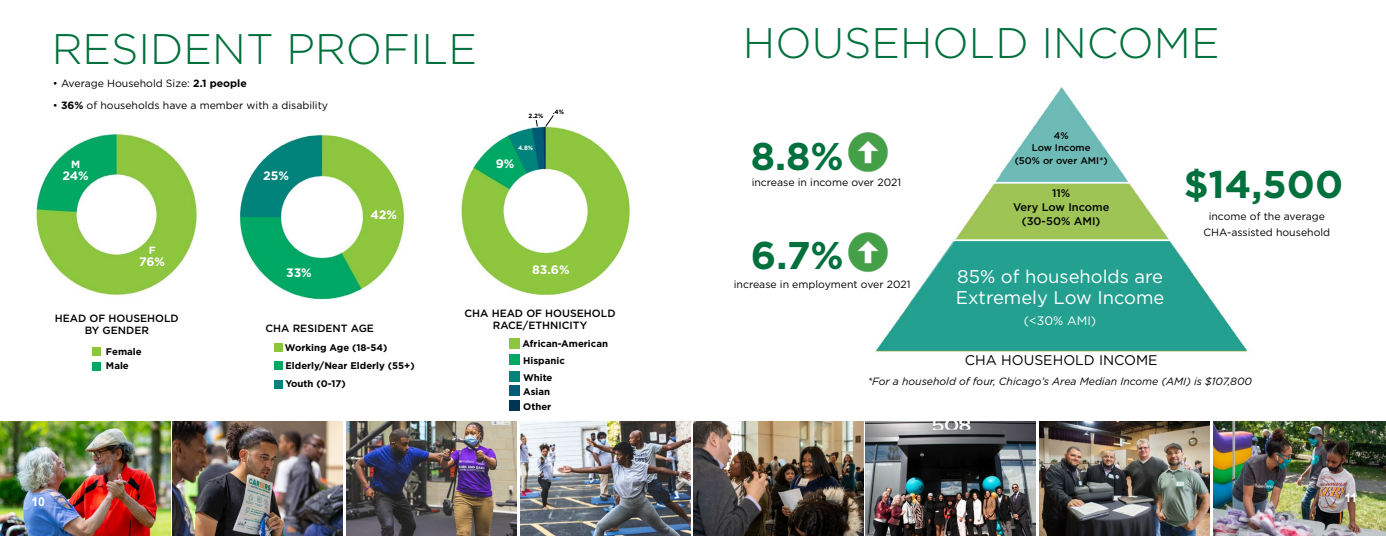
<style>
.page{position:relative;width:1386px;height:536px;background:#fff}
.page>*{position:absolute;margin:0;border:0;box-sizing:border-box;transform-origin:0 0}
.t1{font:300 42.7px "Gotham";color:#00703c}
.t2{font:700 38.59px "Gotham";color:#00703c}
.t3{font:18.38px/21px "Gotham";color:#fff}
.t4{font:14px "Gotham";color:#000}
.t5{font:700 12.25px "Gotham";color:#fff}
.t6{font:12.25px "Gotham";color:#fff}
.t7{font:700 12.25px "Arial";color:#fff}
.t8{font:500 11.03px/14.1px "Gotham";color:#000;text-align:center}
.t9{font:10.5px/15.8px "Gotham";color:#000;text-align:center}
.t10{font:500 10.5px/12.6px "Gotham";color:#000;text-align:center}
.t11{font:italic 10.5px "Gotham";color:#000}
.t12{font:700 10.5px "Gotham";color:#fff}
.t13{font:700 9.62px/18.2px "Gotham";color:#000}
.t14{font:500 9.62px/12.2px "Gotham";color:#000;text-align:center}
.t15{font:700 6.12px "Gotham";color:#000}
.t16{font:700 6.12px "Gotham";color:#fff}
.s1{font-weight:700}
</style>
<div class="page">
<img style="left:875px;top:87px;width:373px;height:265px">
<hr style="left:949px;top:239px;width:225px;height:2px;background:#fff">
<hr style="left:949px;top:182px;width:225px;height:1px;background:#fff">
<img style="left:461px;top:121px;width:169px;height:175px">
<img style="left:36px;top:133px;width:161px;height:163px">
<img style="left:240px;top:134px;width:165px;height:166px">
<div style="left:274px;top:343px;width:9px;height:9px;background:#8cc63e"></div>
<div style="left:274px;top:361px;width:9px;height:9px;background:#00a864"></div>
<div style="left:274px;top:379px;width:9px;height:9px;background:#00837b"></div>
<div style="left:93px;top:347px;width:8px;height:8px;background:#8cc63e"></div>
<div style="left:93px;top:361px;width:8px;height:9px;background:#00a864"></div>
<div style="left:510px;top:338px;width:10px;height:10px;background:#8cc63e"></div>
<div style="left:510px;top:354px;width:10px;height:10px;background:#00a864"></div>
<div style="left:510px;top:371px;width:10px;height:10px;background:#00837b"></div>
<div style="left:510px;top:385px;width:10px;height:11px;background:#005b76"></div>
<div style="left:510px;top:399px;width:10px;height:11px;background:#003455"></div>
<svg style="left:536px;top:120px;width:2px;height:7px"></svg>
<svg style="left:545px;top:115px;width:9px;height:12px"></svg>
<img style="left:0;top:421px;width:170px;height:115px">
<img style="left:693px;top:421px;width:170px;height:115px">
<img style="left:173px;top:421px;width:170px;height:115px">
<img style="left:866px;top:421px;width:170px;height:115px">
<img style="left:347px;top:421px;width:170px;height:115px">
<img style="left:1040px;top:421px;width:170px;height:115px">
<img style="left:520px;top:422px;width:170px;height:114px">
<img style="left:1213px;top:421px;width:173px;height:115px">
<img style="left:848px;top:131px;width:40px;height:41px">
<img style="left:848px;top:231px;width:40px;height:41px">
<h1 class="t1" style="left:52px;top:22px;width:427px">RESIDENT PROFILE</h1>
<p class="t9" style="left:53px;top:76px;width:196px">• Average Household Size: <span class="s1">2.1 people</span></p>
<p class="t9" style="left:53px;top:97px;width:277px">• <span class="s1">36%</span> of households have a member with a disability</p>
<p class="t12" style="left:71px;top:157px;width:11px">M</p>
<p class="t5" style="left:62px;top:168px;width:28px">24%</p>
<p class="t5" style="left:263px;top:167px;width:27px">25%</p>
<p class="t5" style="left:370px;top:207px;width:28px">42%</p>
<p class="t15" style="left:529px;top:112px;width:16px">2.2%</p>
<p class="t15" style="left:553px;top:108px;width:13px">.4%</p>
<p class="t16" style="left:518px;top:144px;width:17px">4.8%</p>
<p class="t5" style="left:496px;top:156px;width:20px">9%</p>
<p class="t12" style="left:149px;top:243px;width:8px">F</p>
<p class="t5" style="left:139px;top:253px;width:27px">76%</p>
<p class="t5" style="left:286px;top:265px;width:27px">33%</p>
<p class="t5" style="left:532px;top:261px;width:39px">83.6%</p>
<p class="t10" style="left:55px;top:311px;width:125px">HEAD OF HOUSEHOLD<br>BY GENDER</p>
<p class="t10" style="left:266px;top:322px;width:110px">CHA RESIDENT AGE</p>
<p class="t10" style="left:465px;top:306px;width:153px">CHA HEAD OF HOUSEHOLD<br>RACE/ETHNICITY</p>
<p class="t13" style="left:106px;top:344px;width:37px;line-height:14.6px">Female<br>Male</p>
<p class="t13" style="left:523px;top:335px;width:87px;line-height:16.9px">African-American<br>Hispanic<br>White</p>
<p class="t13" style="left:523px;top:384px;width:30px;line-height:14.3px">Asian<br>Other</p>
<p class="t13" style="left:285px;top:338px;width:131px">Working Age (18-54)<br>Elderly/Near Elderly (55+)<br>Youth (0-17)</p>
<h1 class="t1" style="left:743px;top:16px;width:478px">HOUSEHOLD INCOME</h1>
<h2 class="t2" style="left:751px;top:130px;width:94px">8.8%</h2>
<p class="t9" style="left:752px;top:174px;width:151px">increase in income over 2021</p>
<h2 class="t2" style="left:751px;top:230px;width:94px">6.7%</h2>
<p class="t9" style="left:734px;top:276px;width:178px">increase in employment over 2021</p>
<p class="t14" style="left:1015px;top:129px;width:94px">4%<br>Low Income<br>(50% or over AMI*)</p>
<p class="t8" style="left:1013px;top:186px;width:98px">11%<br>Very Low Income (30-50% AMI)</p>
<h3 class="t3" style="left:956px;top:265px;width:210px">85% of households are<br>Extremely Low Income</h3>
<p class="t6" style="left:1024px;top:312px;width:74px">(&lt;30% AMI)</p>
<h3 class="t4" style="left:965px;top:351px;width:194px">CHA HOUSEHOLD INCOME</h3>
<h2 class="t2" style="left:1184px;top:158px;width:161px">$14,500</h2>
<p class="t9" style="left:1203px;top:208px;width:128px">income of the average<br>CHA-assisted household</p>
<p class="t11" style="left:868px;top:374px;width:386px">*For a household of four, Chicago’s Area Median Income (AMI) is $107,800</p>
<p class="t7" style="left:32px;top:493px;width:15px">10</p>
<p class="t7" style="left:1344px;top:489px;width:14px">11</p>
</div>
